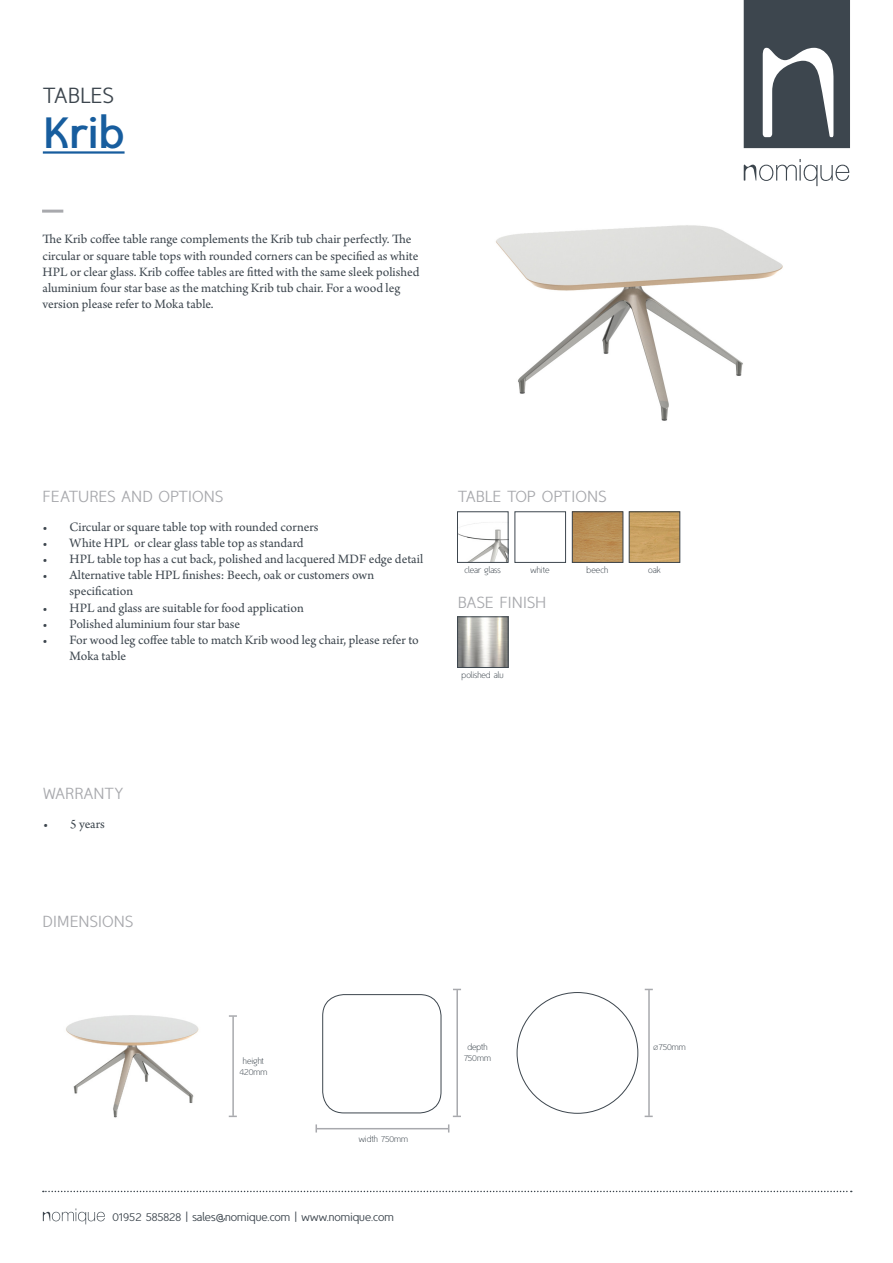
<style>
.page{position:relative;width:893px;height:1263px;background:#fff}
.page>*{position:absolute;margin:0;border:0;box-sizing:border-box;transform-origin:0 0}
.t1{font:700 45px "Tyfoon Sans";color:#175d9e}
.t2{font:22.5px "Tyfoon Sans";letter-spacing:-.01em;color:#3d464e}
.t3{font:16.5px "Tyfoon Sans";letter-spacing:.01em;color:#a8a9ad}
.t4{font:16.5px "Tyfoon Sans";letter-spacing:-.01em;color:#a8a9ad}
.Paragraph_Style_1{font:13.5px/16.2px "Arno Pro";color:#3d464e}
.t5{font:12px "Tyfoon Sans";color:#3d464e}
.t6{font:300 9px "Tyfoon Sans";color:#3d464e}
</style>
<div class="page">
<svg style="left:744px;top:159px;width:105px;height:27px"></svg>
<svg style="left:744px;top:0;width:106px;height:148px;background:#596067"></svg>
<hr style="left:42px;top:210px;width:21px;height:3px;background:#a8a9ad">
<svg style="left:43px;top:1191px;width:809px;height:1px"></svg>
<svg style="left:43px;top:1208px;width:62px;height:16px"></svg>
<img style="left:66px;top:1015px;width:133px;height:103px">
<hr style="left:43px;top:151px;width:82px;height:3px;background:#175d9e">
<img style="left:459px;top:619px;width:47px;height:47px">
<div style="left:457px;top:617px;width:51px;height:51px;border:1px solid #3d464e"></div>
<hr style="left:232px;top:1016px;width:2px;height:100px;background:#a8a9ad">
<hr style="left:456px;top:990px;width:2px;height:126px;background:#a8a9ad">
<hr style="left:648px;top:990px;width:2px;height:126px;background:#a8a9ad">
<hr style="left:316px;top:1128px;width:133px;height:1px;background:#a8a9ad">
<svg style="left:229px;top:1015px;width:8px;height:2px"></svg>
<svg style="left:229px;top:1115px;width:8px;height:2px"></svg>
<svg style="left:453px;top:1115px;width:8px;height:2px"></svg>
<svg style="left:645px;top:1115px;width:8px;height:2px"></svg>
<svg style="left:315px;top:1124px;width:2px;height:8px"></svg>
<img style="left:496px;top:225px;width:287px;height:196px">
<div style="left:322px;top:994px;width:119px;height:119px;border:1px solid #3d464e;border-radius:21px"></div>
<img style="left:459px;top:522px;width:47px;height:39px">
<div style="left:457px;top:512px;width:51px;height:51px;border:1px solid #3d464e"></div>
<div style="left:515px;top:512px;width:51px;height:51px;background:#fff;border:1px solid #3d464e"></div>
<img style="left:574px;top:514px;width:47px;height:47px">
<div style="left:572px;top:512px;width:51px;height:51px;border:1px solid #3d464e"></div>
<img style="left:631px;top:514px;width:47px;height:47px">
<div style="left:629px;top:512px;width:51px;height:51px;border:1px solid #3d464e"></div>
<p class="t2" style="left:43px;top:83px;width:72px">TABLES</p>
<p class="t1" style="left:43px;top:104px;width:83px">Krib</p>
<p class="Paragraph_Style_1" style="left:43px;top:232px;width:379px">The Krib coffee table range complements the Krib tub chair perfectly. The circular or square table tops with rounded corners can be specified as white HPL or clear glass. Krib coffee tables are fitted with the same sleek polished aluminium four star base as the matching Krib tub chair. For a wood leg version please refer to Moka table.</p>
<p class="t3" style="left:43px;top:487px;width:182px">FEATURES AND OPTIONS</p>
<p class="Paragraph_Style_1" style="left:43px;top:519px;width:277px">• Circular or square table top with rounded corners</p>
<p class="Paragraph_Style_1" style="left:43px;top:535px;width:263px">• White HPL or clear glass table top as standard</p>
<p class="Paragraph_Style_1" style="left:43px;top:552px;width:382px">• HPL table top has a cut back, polished and lacquered MDF edge detail</p>
<p class="Paragraph_Style_1" style="left:70px;top:568px;width:306px;text-indent:-27px">• Alternative table HPL finishes: Beech, oak or customers own specification</p>
<p class="Paragraph_Style_1" style="left:43px;top:600px;width:263px">• HPL and glass are suitable for food application</p>
<p class="Paragraph_Style_1" style="left:43px;top:616px;width:199px">• Polished aluminium four star base</p>
<p class="Paragraph_Style_1" style="left:70px;top:633px;width:351px;text-indent:-27px">• For wood leg coffee table to match Krib wood leg chair, please refer to<br>Moka table</p>
<p class="t4" style="left:458px;top:487px;width:150px">TABLE TOP OPTIONS</p>
<p class="t6" style="left:464px;top:565px;width:38px">clear glass</p>
<p class="t6" style="left:531px;top:565px;width:20px">white</p>
<p class="t6" style="left:587px;top:565px;width:23px">beech</p>
<p class="t6" style="left:648px;top:565px;width:14px">oak</p>
<p class="t3" style="left:458px;top:593px;width:90px">BASE FINISH</p>
<p class="t6" style="left:462px;top:670px;width:43px">polished alu</p>
<p class="t3" style="left:43px;top:784px;width:82px">WARRANTY</p>
<p class="Paragraph_Style_1" style="left:43px;top:817px;width:63px">• 5 years</p>
<p class="t3" style="left:43px;top:912px;width:92px">DIMENSIONS</p>
<p class="t6" style="left:243px;top:1056px;width:22px">height</p>
<p class="t6" style="left:239px;top:1067px;width:29px">420mm</p>
<p class="t6" style="left:359px;top:1134px;width:51px">width 750mm</p>
<p class="t5" style="left:112px;top:1210px;width:283px">01952 585828 | sales@nomique.com | www.nomique.com</p>
<p class="t6" style="left:467px;top:1042px;width:22px">depth</p>
<p class="t6" style="left:464px;top:1053px;width:28px">750mm</p>
<p class="t6" style="left:653px;top:1042px;width:34px">∅750mm</p>
</div>
